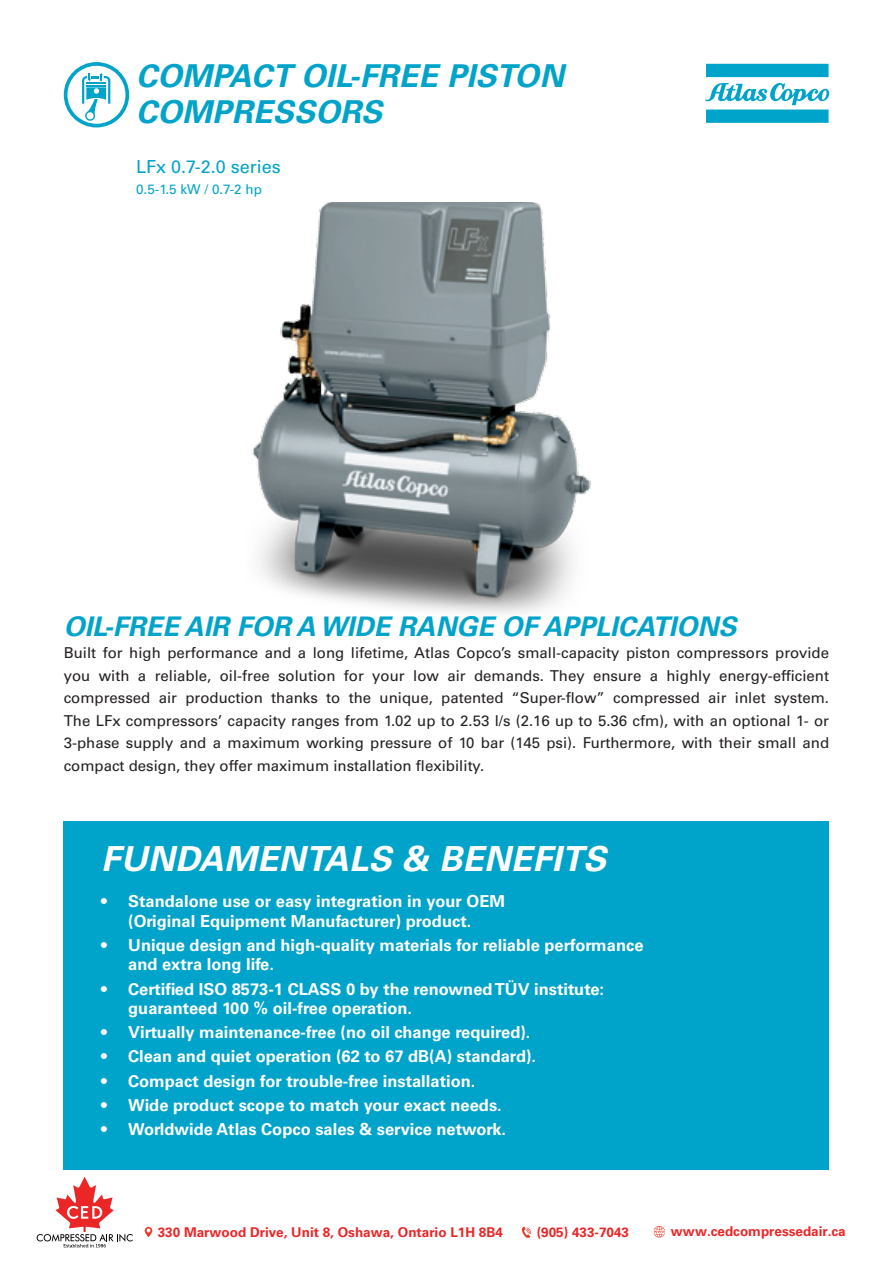
<style>
.page{position:relative;width:893px;height:1263px;background:#fff}
.page>*{position:absolute;margin:0;border:0;box-sizing:border-box;transform-origin:0 0}
.t1{font:italic 700 34.5px "Univers LT Std";letter-spacing:.01em;color:#fff}
.t2{font:italic 700 31.5px/36px "Univers LT Std";letter-spacing:.01em;color:#00a3c9}
.t3{font:italic 700 27px "Univers LT Std";color:#00a3c9}
.t4{font:18px "Univers LT Std";color:#00a3c9}
.t5{font:700 16.5px/19.8px "Univers LT Std";color:#fff}
.t6{font:15px/22.5px "Univers LT Std";color:#231f20;text-align:justify}
.t7{font:700 13.5px "Univers LT Std";color:#eb2627}
.t8{font:13.5px "Univers LT Std";color:#00a3c9}
</style>
<div class="page">
<div style="left:706px;top:64px;width:122px;height:13px;background:#00a3c9"></div>
<svg style="left:705px;top:83px;width:124px;height:40px"></svg>
<svg style="left:64px;top:62px;width:65px;height:65px"></svg>
<img style="left:252px;top:203px;width:339px;height:411px">
<div style="left:64px;top:821px;width:765px;height:348px;background:#00a3c9"></div>
<svg style="left:145px;top:1227px;width:7px;height:10px"></svg>
<svg style="left:522px;top:1226px;width:9px;height:12px"></svg>
<svg style="left:654px;top:1226px;width:11px;height:11px"></svg>
<svg style="left:37px;top:1177px;width:96px;height:70px"></svg>
<h2 class="t2" style="left:136px;top:58px;width:429px">COMPACT OIL-FREE PISTON<br>COMPRESSORS</h2>
<p class="t4" style="left:136px;top:156px;width:146px">LFx 0.7-2.0 series</p>
<p class="t8" style="left:136px;top:181px;width:127px">0.5-1.5 kW / 0.7-2 hp</p>
<h3 class="t3" style="left:64px;top:610px;width:674px">OIL-FREE AIR FOR AWIDE RANGE OF APPLICATIONS</h3>
<p class="t6" style="left:64px;top:641px;width:767px">Built for high performance and a long lifetime, Atlas Copco’s small-capacity piston compressors provide you with a reliable, oil-free solution for your low air demands. They ensure a highly energy-efficient compressed air production thanks to the unique, patented “Super-flow” compressed air inlet system.<br>The LFx compressors’ capacity ranges from 1.02 up to 2.53 l/s (2.16 up to 5.36 cfm), with an optional 1- or 3-phase supply and a maximum working pressure of 10 bar (145 psi). Furthermore, with their small and compact design, they offer maximum installation flexibility.</p>
<h1 class="t1" style="left:101px;top:839px;width:507px">FUNDAMENTALS &amp; BENEFITS</h1>
<p class="t5" style="left:101px;top:891px;width:405px;text-align:center">• Standalone use or easy integration in your OEM (Original Equipment Manufacturer) product.</p>
<p class="t5" style="left:128px;top:935px;width:517px;text-indent:-27px">• Unique design and high-quality materials for reliable performance and extra long life.</p>
<p class="t5" style="left:128px;top:979px;width:477px;text-indent:-27px">• Certified ISO 8573-1 CLASS 0 by the renownedTÜV institute: guaranteed 100 % oil-free operation.</p>
<p class="t5" style="left:101px;top:1023px;width:431px">• Virtually maintenance-free (no oil change required).</p>
<p class="t5" style="left:101px;top:1047px;width:436px">• Clean and quiet operation (62 to 67 dB(A) standard).</p>
<p class="t5" style="left:101px;top:1071px;width:376px">• Compact design for trouble-free installation.</p>
<p class="t5" style="left:101px;top:1095px;width:402px">• Wide product scope to match your exact needs.</p>
<p class="t5" style="left:101px;top:1119px;width:406px">• Worldwide Atlas Copco sales &amp; service network.</p>
<p class="t7" style="left:158px;top:1224px;width:347px">330 Marwood Drive, Unit 8, Oshawa, Ontario L1H 8B4</p>
<p class="t7" style="left:537px;top:1224px;width:94px">(905) 433-7043</p>
<p class="t7" style="left:671px;top:1223px;width:176px">www.cedcompressedair.ca</p>
</div>
